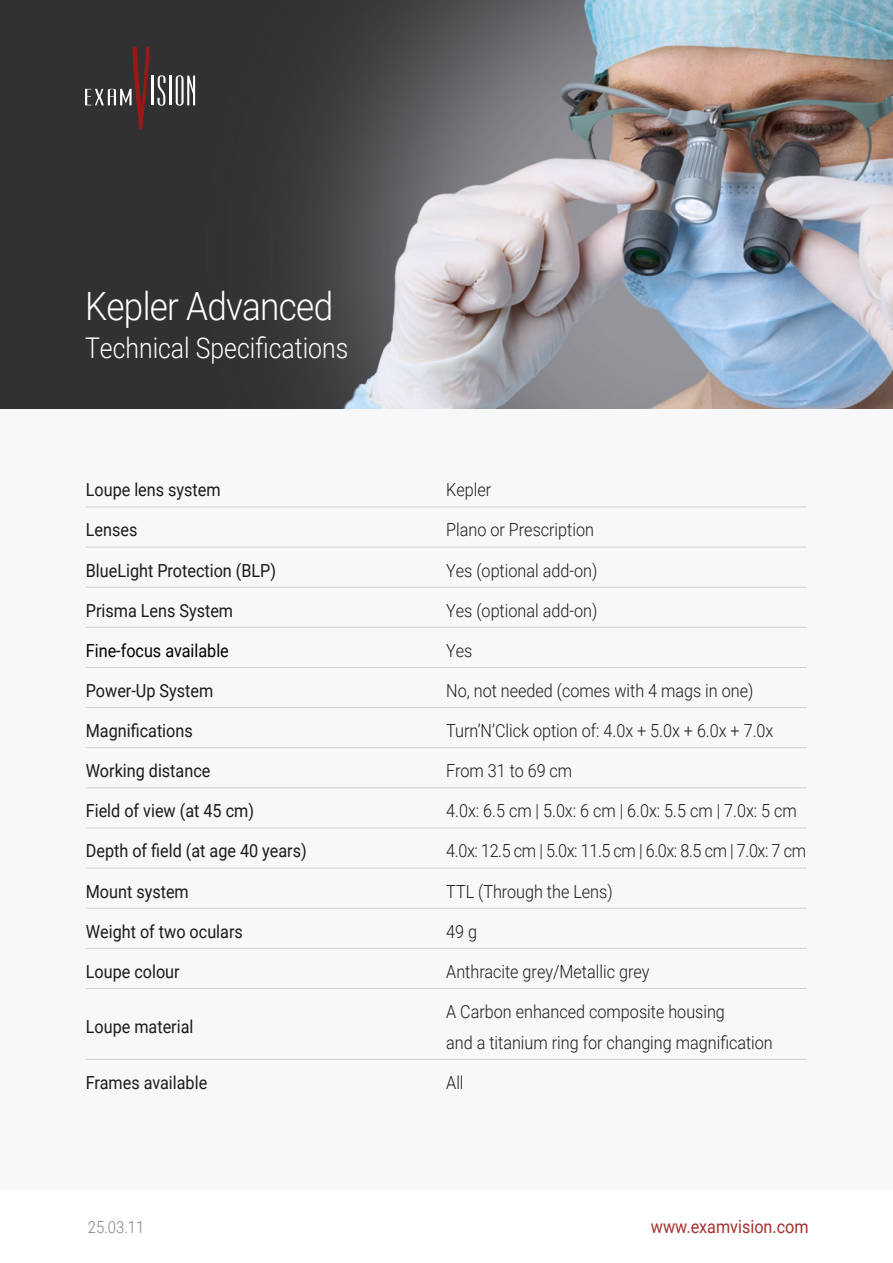
<style>
.page{position:relative;width:893px;height:1263px;background:#fff}
.page>*{position:absolute;margin:0;border:0;box-sizing:border-box;transform-origin:0 0}
.t1{font:300 39px "Roboto";letter-spacing:-.02em;color:#fff;scale:.9 1}
.t2{font:300 28.5px "Roboto";color:#fff;scale:.87 1}
.t3{font:300 18px/30.8px "Roboto";color:#1a1a1a;scale:.9 1}
.t4{font:18px "Roboto";color:#1a1a1a;scale:.9 1}
.t5{font:300 18px "Roboto";letter-spacing:-.025em;color:#1a1a1a;scale:.9 1}
.t6{font:18px "Roboto";color:#000;scale:.9 1}
.t7{font:18px "Roboto";color:#a5302c;scale:.9 1}
.t8{font:300 16.5px "Roboto";color:#808080;scale:.9 1}
</style>
<div class="page">
<div style="left:0;top:408px;width:893px;height:781px;background:#f7f8fa"></div>
<img style="left:0;top:0;width:893px;height:408px">
<svg style="left:85px;top:47px;width:65px;height:82px;background:#47393a"></svg>
<hr style="left:151px;top:76px;width:2px;height:29px;background:#fff">
<svg style="left:157px;top:75px;width:9px;height:31px"></svg>
<svg style="left:176px;top:75px;width:19px;height:31px"></svg>
<hr style="left:170px;top:76px;width:2px;height:29px;background:#fff">
<hr style="left:86px;top:507px;width:360px;height:1px;background:#d0cecd">
<hr style="left:446px;top:507px;width:361px;height:1px;background:#d0cecd">
<hr style="left:86px;top:547px;width:360px;height:1px;background:#d0cecd">
<hr style="left:446px;top:547px;width:361px;height:1px;background:#d0cecd">
<hr style="left:86px;top:587px;width:360px;height:1px;background:#d0cecd">
<hr style="left:446px;top:587px;width:361px;height:1px;background:#d0cecd">
<hr style="left:86px;top:627px;width:360px;height:1px;background:#d0cecd">
<hr style="left:446px;top:627px;width:361px;height:1px;background:#d0cecd">
<hr style="left:86px;top:667px;width:360px;height:1px;background:#d0cecd">
<hr style="left:446px;top:667px;width:361px;height:1px;background:#d0cecd">
<hr style="left:86px;top:707px;width:360px;height:1px;background:#d0cecd">
<hr style="left:446px;top:707px;width:361px;height:1px;background:#d0cecd">
<hr style="left:86px;top:747px;width:360px;height:1px;background:#d0cecd">
<hr style="left:446px;top:747px;width:361px;height:1px;background:#d0cecd">
<hr style="left:86px;top:787px;width:360px;height:1px;background:#d0cecd">
<hr style="left:446px;top:787px;width:361px;height:1px;background:#d0cecd">
<hr style="left:86px;top:828px;width:360px;height:1px;background:#d0cecd">
<hr style="left:446px;top:828px;width:361px;height:1px;background:#d0cecd">
<hr style="left:86px;top:868px;width:360px;height:1px;background:#d0cecd">
<hr style="left:446px;top:868px;width:361px;height:1px;background:#d0cecd">
<hr style="left:86px;top:908px;width:360px;height:1px;background:#d0cecd">
<hr style="left:446px;top:908px;width:361px;height:1px;background:#d0cecd">
<hr style="left:86px;top:948px;width:360px;height:1px;background:#d0cecd">
<hr style="left:446px;top:948px;width:361px;height:1px;background:#d0cecd">
<hr style="left:86px;top:988px;width:360px;height:1px;background:#d0cecd">
<hr style="left:446px;top:988px;width:361px;height:1px;background:#d0cecd">
<hr style="left:86px;top:1059px;width:360px;height:1px;background:#d0cecd">
<hr style="left:446px;top:1059px;width:361px;height:1px;background:#d0cecd">
<h1 class="t1" style="left:85px;top:279px;width:277px">Kepler Advanced</h1>
<h2 class="t2" style="left:85px;top:328px;width:304px">Technical Specifications</h2>
<p class="t4" style="left:86px;top:477px;width:151px">Loupe lens system</p>
<p class="t3" style="left:446px;top:474px;width:52px">Kepler</p>
<p class="t4" style="left:86px;top:517px;width:59px">Lenses</p>
<p class="t3" style="left:446px;top:514px;width:166px">Plano or Prescription</p>
<p class="t4" style="left:86px;top:557px;width:213px">BlueLight Protection (BLP)</p>
<p class="t3" style="left:446px;top:554px;width:169px">Yes (optional add-on)</p>
<p class="t4" style="left:86px;top:598px;width:165px">Prisma Lens System</p>
<p class="t3" style="left:446px;top:594px;width:169px">Yes (optional add-on)</p>
<p class="t6" style="left:86px;top:638px;width:160px">Fine-focus available</p>
<p class="t3" style="left:446px;top:634px;width:31px">Yes</p>
<p class="t4" style="left:86px;top:678px;width:143px">Power-Up System</p>
<p class="t3" style="left:446px;top:674px;width:343px">No, not needed (comes with 4 mags in one)</p>
<p class="t4" style="left:86px;top:718px;width:120px">Magnifications</p>
<p class="t3" style="left:446px;top:715px;width:365px">Turn’N’Click option of: 4.0x + 5.0x + 6.0x + 7.0x</p>
<p class="t4" style="left:86px;top:758px;width:140px">Working distance</p>
<p class="t3" style="left:446px;top:755px;width:142px">From 31 to 69 cm</p>
<p class="t4" style="left:86px;top:798px;width:188px">Field of view (at 45 cm)</p>
<p class="t3" style="left:446px;top:795px;width:391px">4.0x: 6.5 cm | 5.0x: 6 cm | 6.0x: 5.5 cm | 7.0x: 5 cm</p>
<p class="t4" style="left:86px;top:838px;width:247px">Depth of field (at age 40 years)</p>
<p class="t5" style="left:446px;top:838px;width:401px">4.0x: 12.5 cm | 5.0x: 11.5 cm | 6.0x: 8.5 cm | 7.0x: 7 cm</p>
<p class="t4" style="left:86px;top:878px;width:116px">Mount system</p>
<p class="t3" style="left:446px;top:875px;width:186px">TTL (Through the Lens)</p>
<p class="t4" style="left:86px;top:919px;width:176px">Weight of two oculars</p>
<p class="t3" style="left:446px;top:915px;width:36px">49 g</p>
<p class="t4" style="left:86px;top:959px;width:106px">Loupe colour</p>
<p class="t3" style="left:446px;top:955px;width:227px">Anthracite grey/Metallic grey</p>
<p class="t4" style="left:86px;top:1014px;width:121px">Loupe material</p>
<p class="t3" style="left:446px;top:995px;width:364px">A Carbon enhanced composite housing<br>and a titanium ring for changing magnification</p>
<p class="t4" style="left:86px;top:1070px;width:136px">Frames available</p>
<p class="t3" style="left:446px;top:1066px;width:21px">All</p>
<p class="t8" style="left:88px;top:1215px;width:64px">25.03.11</p>
<p class="t7" style="left:651px;top:1214px;width:177px">www.examvision.com</p>
</div>
